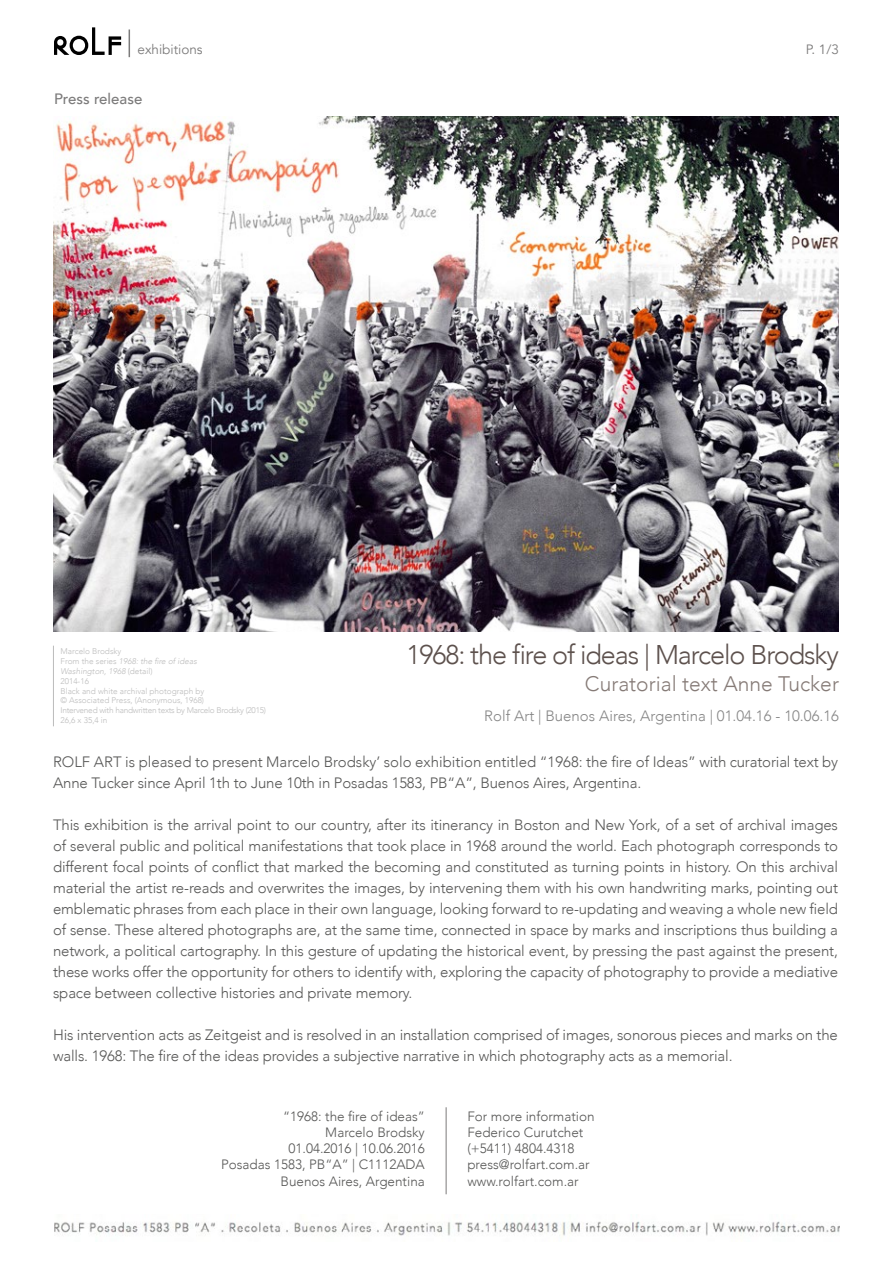
<style>
.page{position:relative;width:893px;height:1263px;background:#fff}
.page>*{position:absolute;margin:0;border:0;box-sizing:border-box;transform-origin:0 0}
.t1{font:300 27px "Avenir";letter-spacing:-.04em;color:#5d514d}
.t2{font:300 21px "Avenir";color:#867b77}
.t3{font:300 15px/21px "Avenir";letter-spacing:-.01em;color:#575756}
.t4{font:300 15px "Avenir";color:#868686}
.t5{font:500 15px "Avenir";color:#7c7b7b}
.t6{font:300 13.5px/16.2px "Avenir";color:#575756}
.t7{font:13.5px "Avenir";color:#7c7b7b}
.t8{font:300 8.25px/9.9px "Avenir";color:#bcbcbc}
.s1{font-style:italic}
</style>
<div class="page">
<svg style="left:54px;top:27px;width:67px;height:28px"></svg>
<svg style="left:129px;top:30px;width:1px;height:27px"></svg>
<hr style="left:446px;top:1107px;width:1px;height:87px;background:#7c7b7b">
<hr style="left:53px;top:646px;width:1px;height:80px;background:#bcbcbc">
<img style="left:53px;top:116px;width:786px;height:515px">
<img style="left:54px;top:1221px;width:786px;height:15px">
<p class="t7" style="left:137px;top:41px;width:67px">exhibitions</p>
<p class="t5" style="left:54px;top:86px;width:90px">Press release</p>
<p class="t7" style="left:806px;top:41px;width:35px">P. 1/3</p>
<p class="t8" style="left:60px;top:646px;width:207px">Marcelo Brodsky<br>From the series <span class="s1">1968: the fire of ideas<br>Washington, 1968</span> (detail)<br>2014-16<br>Black and white archival photograph by<br>© Associated Press, (Anonymous, 1968)<br>Intervened with handwritten texts by Marcelo Brodsky (2015)<br>26,6 x 35,4 in</p>
<h1 class="t1" style="left:407px;top:639px;width:434px">1968: the fire of ideas | Marcelo Brodsky</h1>
<h2 class="t2" style="left:585px;top:672px;width:256px">Curatorial text Anne Tucker</h2>
<p class="t4" style="left:484px;top:707px;width:356px">Rolf Art | Buenos Aires, Argentina | 01.04.16 - 10.06.16</p>
<p class="t3" style="left:53px;top:751px;width:786px">ROLF ART is pleased to present Marcelo Brodsky’ solo exhibition entitled “1968: the fire of Ideas” with curatorial text by<br>Anne Tucker since April 1th to June 10th in Posadas 1583, PB“A”, Buenos Aires, Argentina.</p>
<p class="t3" style="left:53px;top:814px;width:787px;text-align:justify">This exhibition is the arrival point to our country, after its itinerancy in Boston and New York, of a set of archival images of several public and political manifestations that took place in 1968 around the world. Each photograph corresponds to different focal points of conflict that marked the becoming and constituted as turning points in history. On this archival material the artist re-reads and overwrites the images, by intervening them with his own handwriting marks, pointing out emblematic phrases from each place in their own language, looking forward to re-updating and weaving a whole new field of sense. These altered photographs are, at the same time, connected in space by marks and inscriptions thus building a network, a political cartography. In this gesture of updating the historical event, by pressing the past against the present, these works offer the opportunity for others to identify with, exploring the capacity of photography to provide a mediative space between collective histories and private memory.</p>
<p class="t3" style="left:53px;top:1024px;width:786px">His intervention acts as Zeitgeist and is resolved in an installation comprised of images, sonorous pieces and marks on the walls. 1968: The fire of the ideas provides a subjective narrative in which photography acts as a memorial.</p>
<p class="t6" style="left:221px;top:1108px;width:205px;text-align:right">“1968: the fire of ideas”<br>Marcelo Brodsky<br>01.04.2016 | 10.06.2016<br>Posadas 1583, PB“A” | C1112ADA<br>Buenos Aires, Argentina</p>
<p class="t6" style="left:467px;top:1108px;width:129px">For more information<br>Federico Curutchet (+5411) 4804.4318 press@rolfart.com.ar www.rolfart.com.ar</p>
</div>
